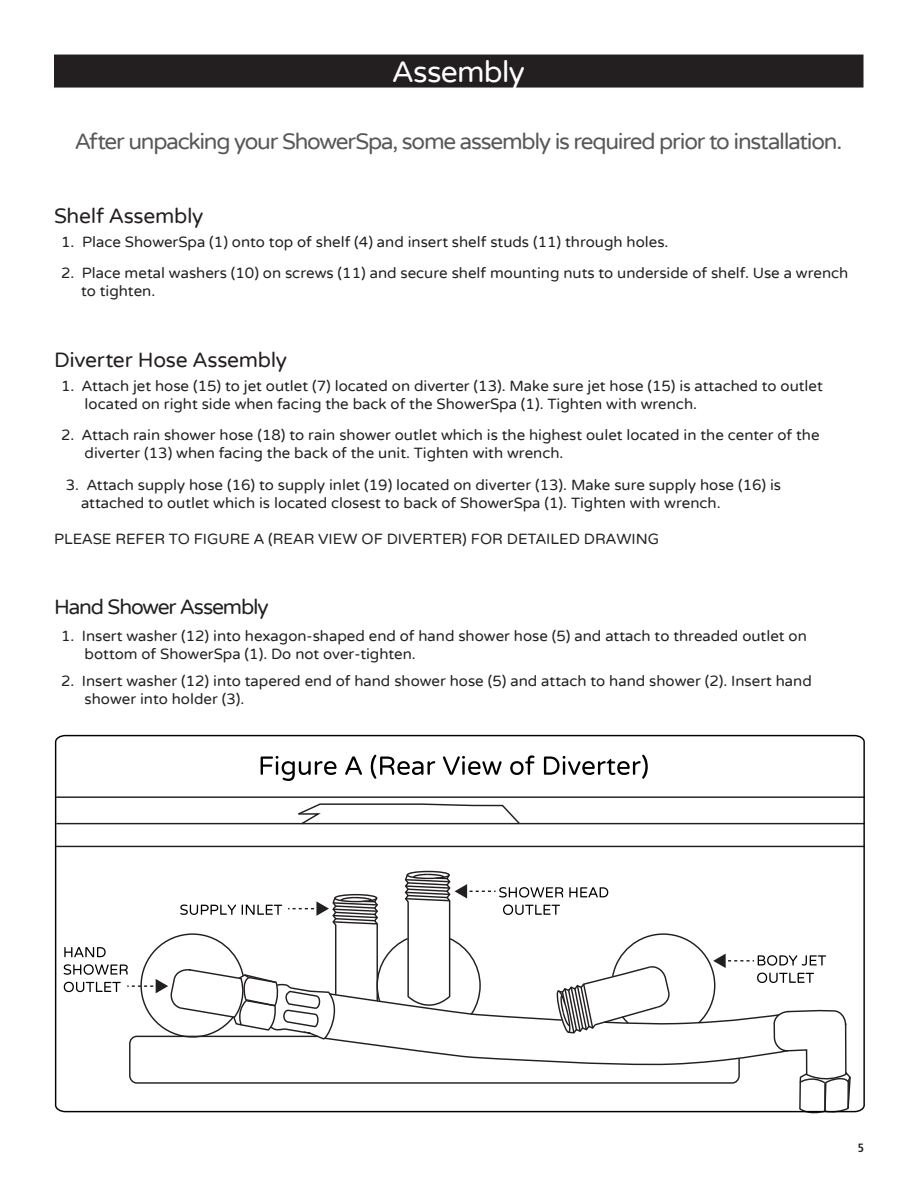
<style>
.page{position:relative;width:918px;height:1188px;background:#fff}
.page>*{position:absolute;margin:0;border:0;box-sizing:border-box;transform-origin:0 0}
.Header_Bar{font:30px "Varela Round";letter-spacing:-.025em;color:#fff}
.Sub_Head_Italic{font:22.5px "Varela Round";letter-spacing:-.055em;color:#57585a}
.Sub_Head{font:21px "Varela Round";letter-spacing:-.015em;color:#231f20}
.Steps{font:21px "Varela Round";letter-spacing:-.055em;color:#231f20}
.Steps-2{font:15px/18px "Varela Round";color:#231f20}
.t1{font:700 condensed 12px "Frutiger LT Std";color:#231f20}
</style>
<div class="page">
<div style="left:54px;top:55px;width:810px;height:33px;background:#231f20"></div>
<svg style="left:54px;top:734px;width:811px;height:379px"></svg>
<svg style="left:261px;top:756px;width:76px;height:25px"></svg>
<svg style="left:345px;top:756px;width:17px;height:19px"></svg>
<svg style="left:371px;top:755px;width:64px;height:24px"></svg>
<svg style="left:443px;top:756px;width:59px;height:19px"></svg>
<svg style="left:510px;top:755px;width:25px;height:20px"></svg>
<svg style="left:544px;top:755px;width:104px;height:24px"></svg>
<svg style="left:64px;top:873px;width:788px;height:241px"></svg>
<p class="Header_Bar" style="left:393px;top:54px;width:134px">Assembly</p>
<p class="Sub_Head_Italic" style="left:75px;top:128px;width:769px">After unpacking your ShowerSpa, some assembly is required prior to installation.</p>
<p class="Sub_Head" style="left:54px;top:203px;width:151px">Shelf Assembly</p>
<p class="Steps-2" style="left:61px;top:233px;width:609px">1. Place ShowerSpa (1) onto top of shelf (4) and insert shelf studs (11) through holes.</p>
<p class="Steps-2" style="left:81px;top:264px;width:769px;text-indent:-20px">2. Place metal washers (10) on screws (11) and secure shelf mounting nuts to underside of shelf. Use a wrench to tighten.</p>
<p class="Sub_Head" style="left:54px;top:347px;width:235px">Diverter Hose Assembly</p>
<p class="Steps-2" style="left:85px;top:377px;width:740px;text-indent:-24px">1. Attach jet hose (15) to jet outlet (7) located on diverter (13). Make sure jet hose (15) is attached to outlet located on right side when facing the back of the ShowerSpa (1). Tighten with wrench.</p>
<p class="Steps-2" style="left:85px;top:426px;width:736px;text-indent:-24px">2. Attach rain shower hose (18) to rain shower outlet which is the highest oulet located in the center of the diverter (13) when facing the back of the unit. Tighten with wrench.</p>
<p class="Steps-2" style="left:81px;top:476px;width:702px;text-indent:-15px">3. Attach supply hose (16) to supply inlet (19) located on diverter (13). Make sure supply hose (16) is attached to outlet which is located closest to back of ShowerSpa (1). Tighten with wrench.</p>
<p class="Steps-2" style="left:54px;top:530px;width:606px">PLEASE REFER TO FIGURE A (REAR VIEW OF DIVERTER) FOR DETAILED DRAWING</p>
<p class="Steps" style="left:54px;top:595px;width:216px">Hand Shower Assembly</p>
<p class="Steps-2" style="left:85px;top:627px;width:724px;text-indent:-24px">1. Insert washer (12) into hexagon-shaped end of hand shower hose (5) and attach to threaded outlet on bottom of ShowerSpa (1). Do not over-tighten.</p>
<p class="Steps-2" style="left:85px;top:672px;width:729px;text-indent:-24px">2. Insert washer (12) into tapered end of hand shower hose (5) and attach to hand shower (2). Insert hand shower into holder (3).</p>
<p class="t1" style="left:858px;top:1141px;width:8px">5</p>
</div>
